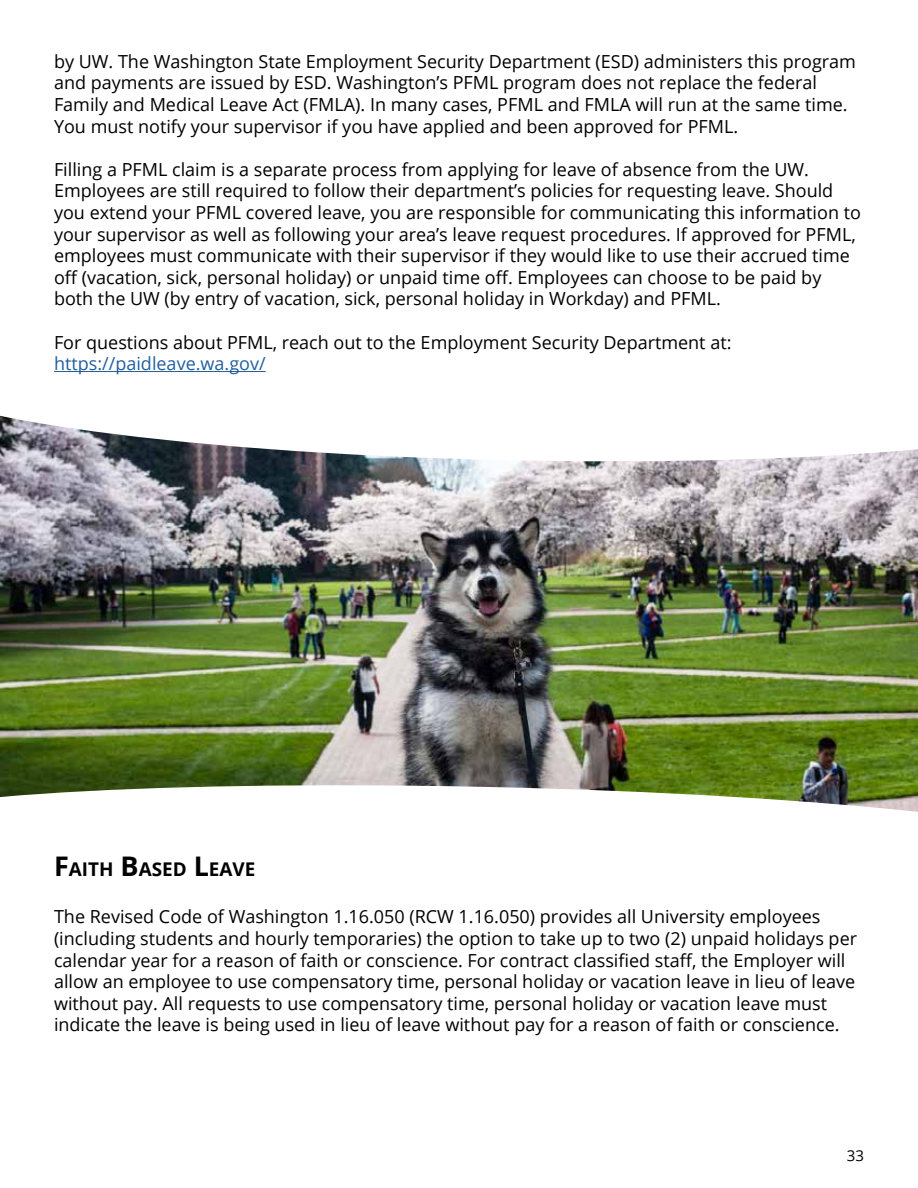
<style>
.page{position:relative;width:918px;height:1188px;background:#fff}
.page>*{position:absolute;margin:0;border:0;box-sizing:border-box;transform-origin:0 0}
.t1{font:700 18.9px "Open Sans";color:#000}
.t2{font:18px/21.6px "Open Sans";color:#000}
.t3{font:18px "Open Sans";color:#215e9e}
.t4{font:15px "Open Sans";color:#000}
.s1{font-size:27px}
</style>
<div class="page">
<img style="left:0;top:468px;width:918px;height:311px">
<svg style="left:0;top:415px;width:918px;height:53px"></svg>
<svg style="left:0;top:779px;width:918px;height:33px"></svg>
<hr style="left:54px;top:371px;width:212px;height:1px;background:#215e9e">
<p class="t2" style="left:54px;top:50px;width:803px">by UW. The Washington State Employment Security Department (ESD) administers this program and payments are issued by ESD. Washington’s PFML program does not replace the federal Family and Medical Leave Act (FMLA). In many cases, PFML and FMLA will run at the same time.<br>You must notify your supervisor if you have applied and been approved for PFML.</p>
<p class="t2" style="left:54px;top:158px;width:809px">Filling a PFML claim is a separate process from applying for leave of absence from the UW.<br>Employees are still required to follow their department’s policies for requesting leave. Should you extend your PFML covered leave, you are responsible for communicating this information to your supervisor as well as following your area’s leave request procedures. If approved for PFML, employees must communicate with their supervisor if they would like to use their accrued time off (vacation, sick, personal holiday) or unpaid time off. Employees can choose to be paid by both the UW (by entry of vacation, sick, personal holiday in Workday) and PFML.</p>
<p class="t2" style="left:54px;top:331px;width:679px">For questions about PFML, reach out to the Employment Security Department at:</p>
<p class="t3" style="left:54px;top:351px;width:213px">https://paidleave.wa.gov/</p>
<p class="t1" style="left:54px;top:856px;width:200px"><span class="s1">F</span>AITH <span class="s1">B</span>ASED <span class="s1">L</span>EAVE</p>
<p class="t2" style="left:54px;top:906px;width:805px">The Revised Code of Washington 1.16.050 (RCW 1.16.050) provides all University employees (including students and hourly temporaries) the option to take up to two (2) unpaid holidays per calendar year for a reason of faith or conscience. For contract classified staff, the Employer will allow an employee to use compensatory time, personal holiday or vacation leave in lieu of leave without pay. All requests to use compensatory time, personal holiday or vacation leave must indicate the leave is being used in lieu of leave without pay for a reason of faith or conscience.</p>
<p class="t4" style="left:847px;top:1145px;width:19px">33</p>
</div>
